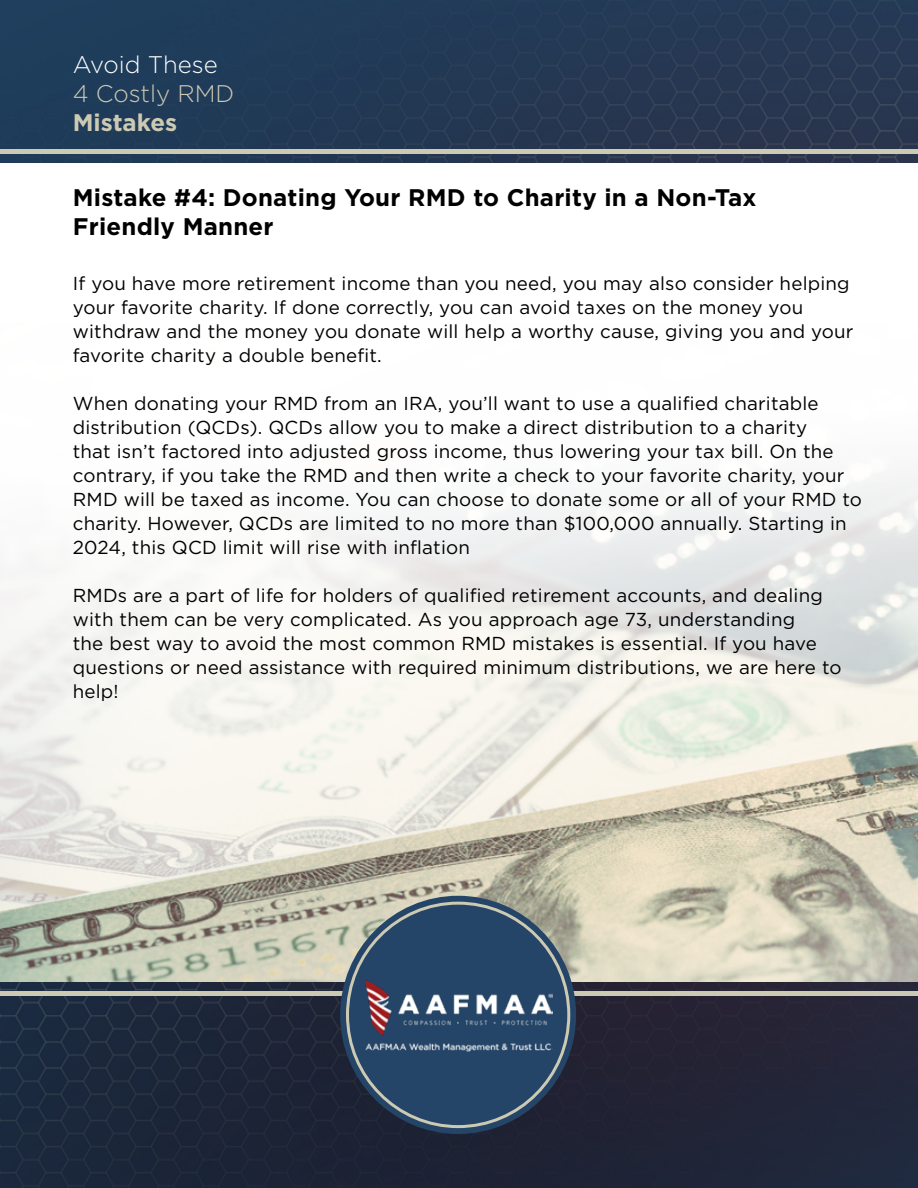
<style>
.page{position:relative;width:918px;height:1188px;background:#fff}
.page>*{position:absolute;margin:0;border:0;box-sizing:border-box;transform-origin:0 0}
.t1{font:700 24px/28.8px "Gotham";letter-spacing:.01em;color:#000}
.t2{font:300 24px "Gotham";color:#fff}
.t3{font:300 24px "Gotham";color:#cdcab4}
.t4{font:700 24px "Gotham";color:#cdcab4}
.t5{font:18.75px/24px "Gotham";letter-spacing:.01em;color:#000}
</style>
<div class="page">
<img style="left:0;top:475px;width:918px;height:508px">
<img style="left:0;top:0;width:918px;height:163px">
<hr style="left:0;top:150px;width:918px;height:4px;background:#cdcab4">
<img style="left:0;top:983px;width:918px;height:205px">
<hr style="left:0;top:992px;width:918px;height:4px;background:#cdcab4">
<div style="left:340px;top:896px;width:236px;height:238px;background:#244568;border-radius:50%"></div>
<img style="left:364px;top:980px;width:188px;height:72px">
<p class="t2" style="left:73px;top:50px;width:146px">Avoid These</p>
<p class="t3" style="left:73px;top:78px;width:163px">4 Costly RMD</p>
<p class="t4" style="left:73px;top:106px;width:106px">Mistakes</p>
<p class="t1" style="left:73px;top:183px;width:685px">Mistake #4: Donating Your RMD to Charity in a Non-Tax<br>Friendly Manner</p>
<p class="t5" style="left:73px;top:271px;width:782px">If you have more retirement income than you need, you may also consider helping your favorite charity. If done correctly, you can avoid taxes on the money you withdraw and the money you donate will help a worthy cause, giving you and your favorite charity a double benefit.</p>
<p class="t5" style="left:73px;top:391px;width:791px">When donating your RMD from an IRA, you’ll want to use a qualified charitable distribution (QCDs). QCDs allow you to make a direct distribution to a charity<br>that isn’t factored into adjusted gross income, thus lowering your tax bill. On the contrary, if you take the RMD and then write a check to your favorite charity, your RMD will be taxed as income. You can choose to donate some or all of your RMD to charity. However, QCDs are limited to no more than $100,000 annually. Starting in 2024, this QCD limit will rise with inflation</p>
<p class="t5" style="left:73px;top:583px;width:770px">RMDs are a part of life for holders of qualified retirement accounts, and dealing with them can be very complicated. As you approach age 73, understanding<br>the best way to avoid the most common RMD mistakes is essential. If you have questions or need assistance with required minimum distributions, we are here to help!</p>
</div>
